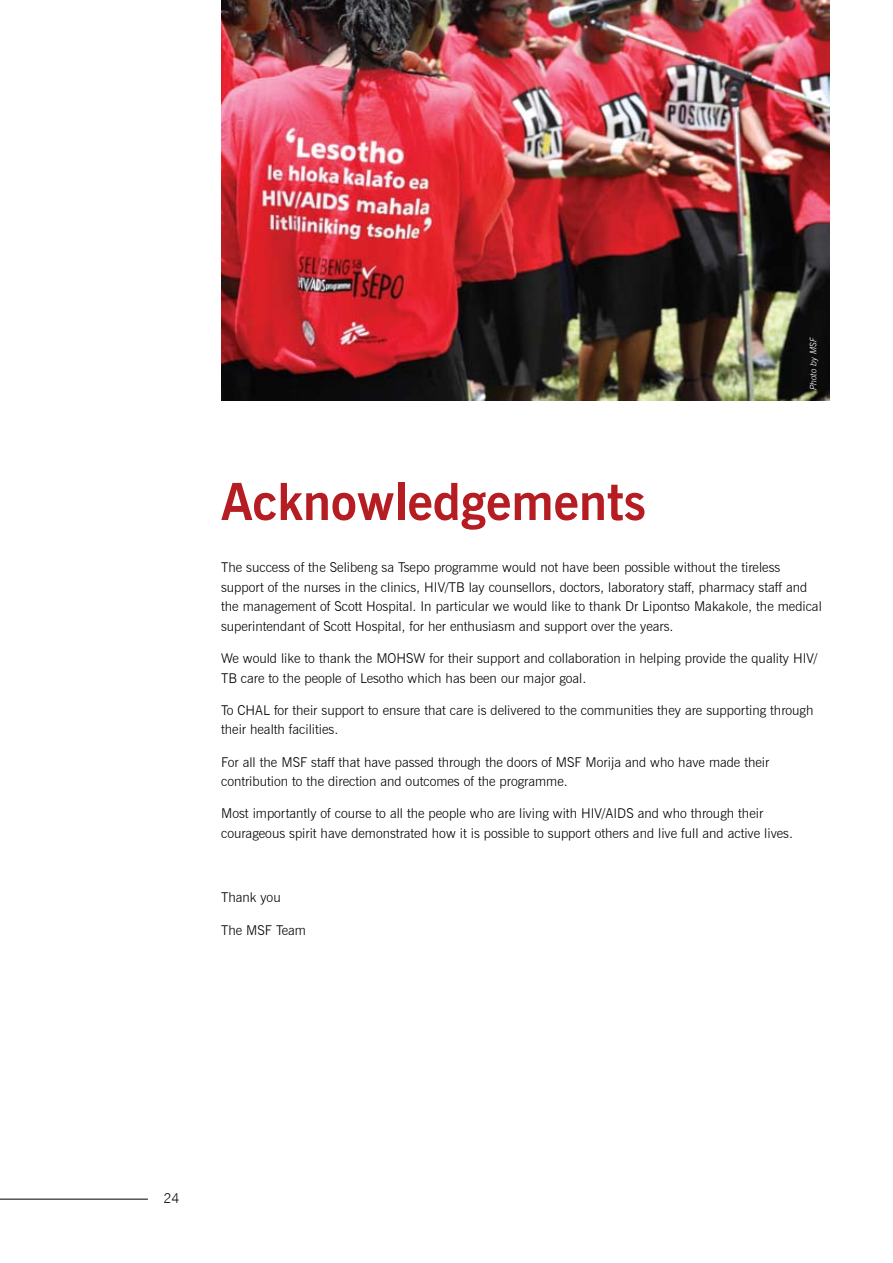
<style>
.page{position:relative;width:893px;height:1263px;background:#fff}
.page>*{position:absolute;margin:0;border:0;box-sizing:border-box;transform-origin:0 0}
.t1{font:700 51px "News Gothic BT";color:#b51d22}
.t2{font:300 13.5px/19.5px "News Gothic BT";color:#000}
.t3{font:italic 300 9px "News Gothic BT";color:#fff}
</style>
<div class="page">
<hr style="left:0;top:1199px;width:148px;height:1px;background:#000">
<img style="left:221px;top:0;width:608px;height:400px">
<p class="t3" style="left:808px;top:390px;width:55px;rotate:-90deg">Photo by MSF</p>
<h1 class="t1" style="left:221px;top:471px;width:426px">Acknowledgements</h1>
<p class="t2" style="left:221px;top:558px;width:602px">The success of the Selibeng sa Tsepo programme would not have been possible without the tireless support of the nurses in the clinics, HIV/TB lay counsellors, doctors, laboratory staff, pharmacy staff and the management of Scott Hospital. In particular we would like to thank Dr Lipontso Makakole, the medical superintendant of Scott Hospital, for her enthusiasm and support over the years.</p>
<p class="t2" style="left:221px;top:648px;width:598px">We would like to thank the MOHSW for their support and collaboration in helping provide the quality HIV/<br>TB care to the people of Lesotho which has been our major goal.</p>
<p class="t2" style="left:221px;top:700px;width:594px">To CHAL for their support to ensure that care is delivered to the communities they are supporting through their health facilities.</p>
<p class="t2" style="left:221px;top:752px;width:550px">For all the MSF staff that have passed through the doors of MSF Morija and who have made their contribution to the direction and outcomes of the programme.</p>
<p class="t2" style="left:221px;top:804px;width:573px">Most importantly of course to all the people who are living with HIV/AIDS and who through their courageous spirit have demonstrated how it is possible to support others and live full and active lives.</p>
<p class="t2" style="left:221px;top:888px;width:61px">Thank you</p>
<p class="t2" style="left:221px;top:920px;width:86px">The MSF Team</p>
<p class="t2" style="left:164px;top:1188px;width:18px">24</p>
</div>
